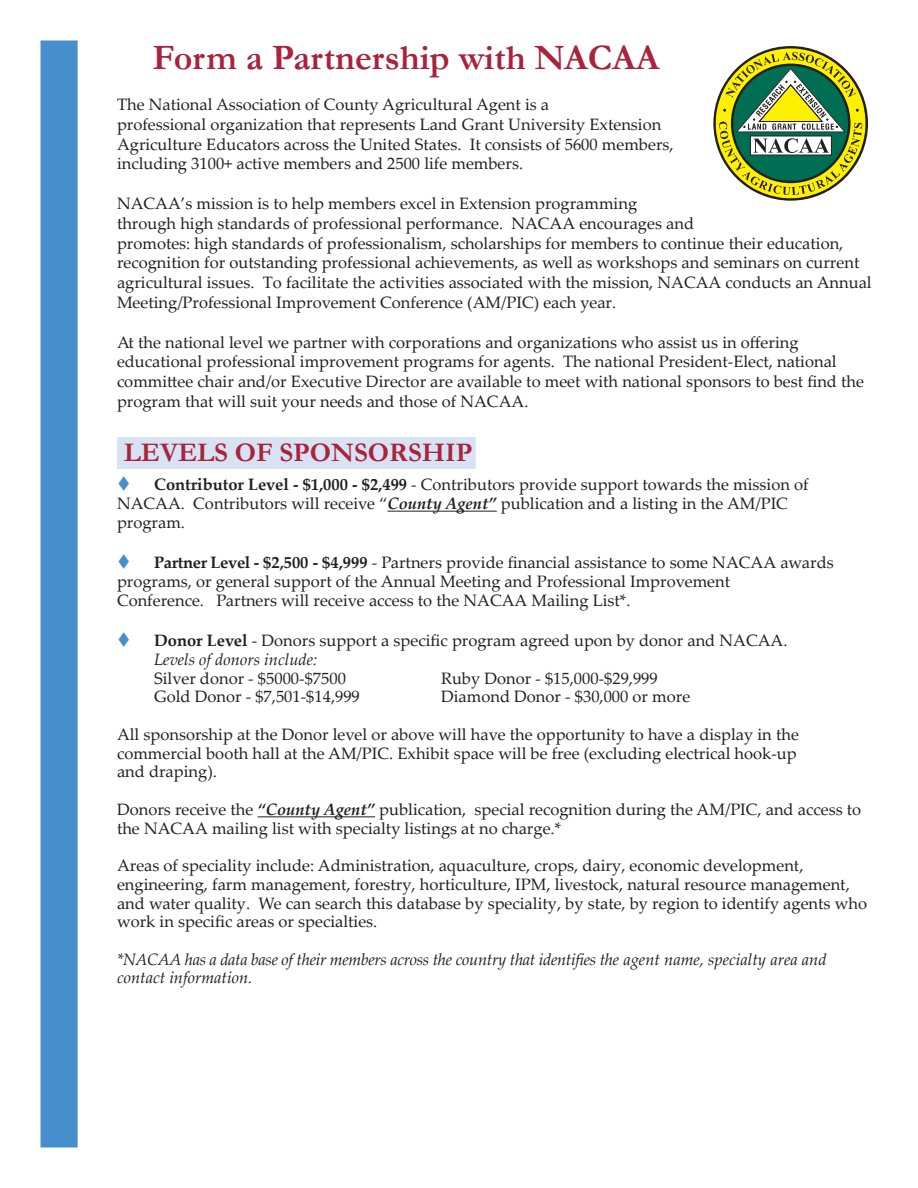
<style>
.page{position:relative;width:918px;height:1188px;background:#fff}
.page>*{position:absolute;margin:0;border:0;box-sizing:border-box;transform-origin:0 0}
.t1{font:700 36px "Garamond";color:#a9233d}
.t2{font:700 27px "Garamond";color:#a9233d}
.t3{font:16.5px/19.8px "Palatino Linotype";color:#231f20}
.t4{font:italic 16.5px/18.8px "Palatino Linotype";letter-spacing:-.02em;color:#231f20}
.s1{color:#468fcc}
.s2{font-weight:700}
.s3{font-weight:700;font-style:italic}
.s4{font-style:italic}
</style>
<div class="page">
<div style="left:117px;top:437px;width:359px;height:32px;background:#d7e3f3"></div>
<div style="left:40px;top:40px;width:38px;height:1108px;background:#468fcc;border:2px solid #468fcc"></div>
<hr style="left:387px;top:511px;width:110px;height:1px;background:#231f20">
<hr style="left:258px;top:816px;width:117px;height:1px;background:#231f20">
<svg style="left:716px;top:48px;width:151px;height:150px"></svg>
<h1 class="t1" style="left:153px;top:33px;width:508px">Form a Partnership with NACAA</h1>
<p class="t3" style="left:117px;top:94px;width:558px">The National Association of County Agricultural Agent is a<br>professional organization that represents Land Grant University Extension Agriculture Educators across the United States. It consists of 5600 members, including 3100+ active members and 2500 life members.</p>
<p class="t3" style="left:117px;top:193px;width:756px">NACAA’s mission is to help members excel in Extension programming<br>through high standards of professional performance. NACAA encourages and<br>promotes: high standards of professionalism, scholarships for members to continue their education, recognition for outstanding professional achievements, as well as workshops and seminars on current agricultural issues. To facilitate the activities associated with the mission, NACAA conducts an Annual Meeting/Professional Improvement Conference (AM/PIC) each year.</p>
<p class="t3" style="left:117px;top:332px;width:749px">At the national level we partner with corporations and organizations who assist us in offering educational professional improvement programs for agents. The national President-Elect, national committee chair and/or Executive Director are available to meet with national sponsors to best find the program that will suit your needs and those of NACAA.</p>
<h2 class="t2" style="left:124px;top:434px;width:350px">LEVELS OF SPONSORSHIP</h2>
<p class="t3" style="left:117px;top:475px;width:693px;line-height:18.8px"><span class="s1">▼</span> <span class="s2">Contributor Level - $1,000 - $2,499</span> - Contributors provide support towards the mission of<br>NACAA. Contributors will receive “<span class="s3">County Agent”</span> publication and a listing in the AM/PIC program.</p>
<p class="t3" style="left:117px;top:553px;width:718px;line-height:18.8px"><span class="s1">▼</span> <span class="s2">Partner Level - $2,500 - $4,999</span> - Partners provide financial assistance to some NACAA awards programs, or general support of the Annual Meeting and Professional Improvement<br>Conference. Partners will receive access to the NACAA Mailing List*.</p>
<p class="t3" style="left:154px;top:630px;width:635px;line-height:18.8px;text-indent:-37px"><span class="s1">▼</span> <span class="s2">Donor Level</span> - Donors support a specific program agreed upon by donor and NACAA.<br><span class="s4">Levels of donors include:</span></p>
<p class="t3" style="left:154px;top:667px;width:193px">Silver donor - $5000-$7500</p>
<p class="t3" style="left:441px;top:667px;width:218px">Ruby Donor - $15,000-$29,999</p>
<p class="t3" style="left:154px;top:686px;width:207px">Gold Donor - $7,501-$14,999</p>
<p class="t3" style="left:441px;top:686px;width:251px">Diamond Donor - $30,000 or more</p>
<p class="t3" style="left:117px;top:724px;width:683px;line-height:18.8px">All sponsorship at the Donor level or above will have the opportunity to have a display in the commercial booth hall at the AM/PIC. Exhibit space will be free (excluding electrical hook-up and draping).</p>
<p class="t3" style="left:117px;top:799px;width:746px;line-height:18.8px">Donors receive the <span class="s3">“County Agent”</span> publication, special recognition during the AM/PIC, and access to the NACAA mailing list with specialty listings at no charge.*</p>
<p class="t3" style="left:117px;top:855px;width:752px;line-height:18.8px">Areas of speciality include: Administration, aquaculture, crops, dairy, economic development, engineering, farm management, forestry, horticulture, IPM, livestock, natural resource management, and water quality. We can search this database by speciality, by state, by region to identify agents who work in specific areas or specialties.</p>
<p class="t4" style="left:117px;top:949px;width:711px">*NACAA has a data base of their members across the country that identifies the agent name, specialty area and contact information.</p>
</div>
